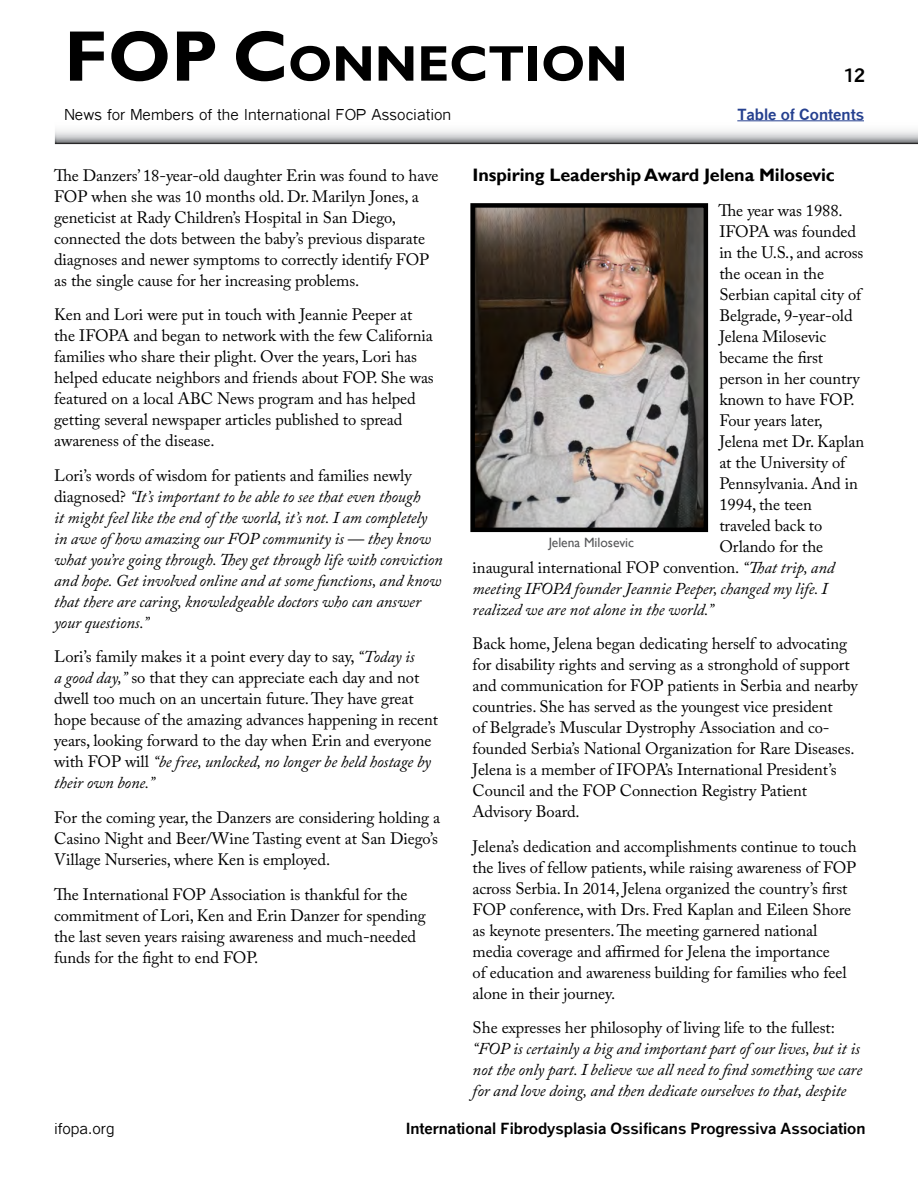
<style>
.page{position:relative;width:918px;height:1188px;background:#fff}
.page>*{position:absolute;margin:0;border:0;box-sizing:border-box;transform-origin:0 0}
.t1{font:700 50.4px "Gill Sans";color:#000}
.t2{font:700 18px "Gill Sans";letter-spacing:-.005em;color:#000}
.t3{font:700 18px "Quick Type II";color:#000}
.t4{font:16.5px/21px "Adobe Caslon Pro";letter-spacing:-.005em;color:#000}
.t5{font:italic 16.5px/21px "Adobe Caslon Pro";letter-spacing:-.005em;color:#000}
.t6{font:700 15px "Quick Type II";color:#000}
.t7{font:15px "Quick Type II";color:#000}
.t8{font:700 15px "Quick Type II";color:#25408f}
.t9{font:13.5px "Gill Sans";color:#58595b}
.s1{font-size:72px}
.s2{font-style:normal}
.s3{font-style:italic}
</style>
<div class="page">
<img style="left:475px;top:208px;width:228px;height:319px">
<div style="left:470px;top:203px;width:238px;height:329px;border:4px solid #000"></div>
<svg style="left:55px;top:120px;width:863px;height:24px"></svg>
<hr style="left:737px;top:121px;width:127px;height:1px;background:#25408f">
<h1 class="t1" style="left:64px;top:33px;width:565px"><span class="s1">FOP C</span>ONNECTION</h1>
<p class="t7" style="left:64px;top:107px;width:388px">News for Members of the International FOP Association</p>
<p class="t3" style="left:845px;top:64px;width:22px">12</p>
<p class="t8" style="left:737px;top:106px;width:128px">Table of Contents</p>
<p class="t4" style="left:54px;top:165px;width:386px">The Danzers’ 18-year-old daughter Erin was found to have FOP when she was 10 months old. Dr. Marilyn Jones, a geneticist at Rady Children’s Hospital in San Diego, connected the dots between the baby’s previous disparate diagnoses and newer symptoms to correctly identify FOP as the single cause for her increasing problems.</p>
<p class="t4" style="left:54px;top:304px;width:381px">Ken and Lori were put in touch with Jeannie Peeper at the IFOPA and began to network with the few California families who share their plight. Over the years, Lori has helped educate neighbors and friends about FOP. She was featured on a local ABC News program and has helped getting several newspaper articles published to spread awareness of the disease.</p>
<p class="t5" style="left:54px;top:465px;width:390px"><span class="s2">Lori’s words of wisdom for patients and families newly diagnosed?</span> “It’s important to be able to see that even though<br>it might feel like the end of the world, it’s not. I am completely in awe of how amazing our FOP community is — they know what you’re going through. They get through life with conviction and hope. Get involved online and at some functions, and know that there are caring, knowledgeable doctors who can answer your questions.”</p>
<p class="t4" style="left:54px;top:646px;width:386px">Lori’s family makes it a point every day to say, <span class="s3">“Today is<br>a good day,”</span> so that they can appreciate each day and not dwell too much on an uncertain future. They have great hope because of the amazing advances happening in recent years, looking forward to the day when Erin and everyone with FOP will <span class="s3">“be free, unlocked, no longer be held hostage by their own bone.”</span></p>
<p class="t4" style="left:54px;top:807px;width:388px">For the coming year, the Danzers are considering holding a<br>Casino Night and Beer/Wine Tasting event at San Diego’s<br>Village Nurseries, where Ken is employed.</p>
<p class="t4" style="left:54px;top:883px;width:373px">The International FOP Association is thankful for the commitment of Lori, Ken and Erin Danzer for spending the last seven years raising awareness and much-needed funds for the fight to end FOP.</p>
<p class="t2" style="left:473px;top:164px;width:364px">Inspiring Leadership Award Jelena Milosevic</p>
<p class="t4" style="left:719px;top:199px;width:126px">The year was 1988.</p>
<p class="t4" style="left:719px;top:220px;width:138px">IFOPA was founded</p>
<p class="t4" style="left:719px;top:242px;width:146px">in the U.S., and across</p>
<p class="t4" style="left:719px;top:263px;width:106px">the ocean in the</p>
<p class="t4" style="left:719px;top:284px;width:144px">Serbian capital city of</p>
<p class="t4" style="left:719px;top:305px;width:135px">Belgrade, 9-year-old</p>
<p class="t4" style="left:719px;top:326px;width:108px">Jelena Milosevic</p>
<p class="t4" style="left:719px;top:347px;width:105px">became the first</p>
<p class="t4" style="left:719px;top:368px;width:142px">person in her country</p>
<p class="t4" style="left:719px;top:389px;width:137px">known to have FOP.</p>
<p class="t4" style="left:719px;top:410px;width:105px">Four years later,</p>
<p class="t4" style="left:719px;top:431px;width:146px">Jelena met Dr. Kaplan</p>
<p class="t4" style="left:719px;top:452px;width:128px">at the University of</p>
<p class="t4" style="left:719px;top:473px;width:140px">Pennsylvania. And in</p>
<p class="t4" style="left:719px;top:494px;width:94px">1994, the teen</p>
<p class="t4" style="left:719px;top:515px;width:104px">traveled back to</p>
<p class="t4" style="left:719px;top:536px;width:105px">Orlando for the</p>
<p class="t4" style="left:473px;top:557px;width:364px">inaugural international FOP convention. <span class="s3">“That trip, and</span></p>
<p class="t5" style="left:473px;top:578px;width:356px">meeting IFOPA founder Jeannie Peeper, changed my life. I</p>
<p class="t5" style="left:473px;top:599px;width:243px">realized we are not alone in the world.”</p>
<p class="t4" style="left:473px;top:633px;width:386px">Back home, Jelena began dedicating herself to advocating for disability rights and serving as a stronghold of support and communication for FOP patients in Serbia and nearby countries. She has served as the youngest vice president<br>of Belgrade’s Muscular Dystrophy Association and co&shy;founded Serbia’s National Organization for Rare Diseases.<br>Jelena is a member of IFOPA’s International President’s Council and the FOP Connection Registry Patient Advisory Board.</p>
<p class="t4" style="left:473px;top:836px;width:385px">Jelena’s dedication and accomplishments continue to touch the lives of fellow patients, while raising awareness of FOP across Serbia. In 2014, Jelena organized the country’s first FOP conference, with Drs. Fred Kaplan and Eileen Shore as keynote presenters. The meeting garnered national media coverage and affirmed for Jelena the importance<br>of education and awareness building for families who feel alone in their journey.</p>
<p class="t4" style="left:473px;top:1017px;width:364px">She expresses her philosophy of living life to the fullest:</p>
<p class="t5" style="left:473px;top:1038px;width:391px">“FOP is certainly a big and important part of our lives, but it is not the only part. I believe we all need to find something we care for and love doing, and then dedicate ourselves to that, despite</p>
<p class="t9" style="left:549px;top:535px;width:87px">Jelena Milosevic</p>
<p class="t7" style="left:54px;top:1121px;width:62px">ifopa.org</p>
<p class="t6" style="left:406px;top:1119px;width:461px">International Fibrodysplasia Ossificans Progressiva Association</p>
</div>
